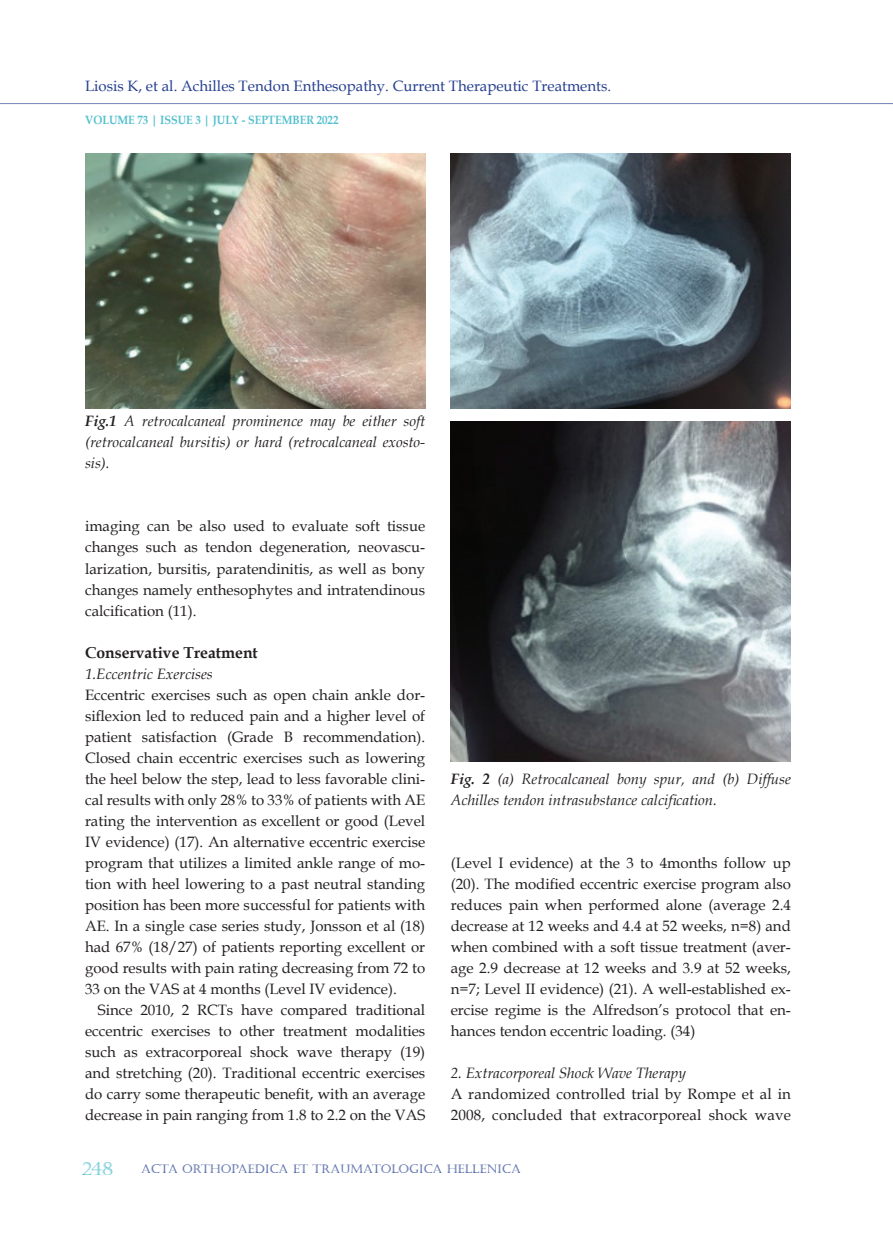
<style>
.page{position:relative;width:893px;height:1234px;background:#fff}
.page>*{position:absolute;margin:0;border:0;box-sizing:border-box;transform-origin:0 0}
.t1{font:18px "Castellar";color:#54c0ce}
.Heading_2{font:700 15.75px "Book Antiqua";color:#231f20}
.Text_body{font:15px/21px "Book Antiqua";color:#231f20;text-align:justify}
.Text_body-2{font:italic 15px/21px "Book Antiqua";color:#231f20;text-align:justify}
.t2{font:15px "Book Antiqua";color:#253f8e}
.Heading_3{font:italic 15px "Book Antiqua";color:#231f20}
.t3{font:12px "Castellar";color:#253f8e}
.t4{font:700 12px "Book Antiqua";color:#54c0ce;scale:.9 1}
.s1{font-weight:700}
</style>
<div class="page">
<hr style="left:0;top:103px;width:893px;height:3px;background:#231f20;opacity:.75">
<img style="left:85px;top:153px;width:340px;height:255px">
<img style="left:451px;top:153px;width:340px;height:255px">
<img style="left:451px;top:421px;width:340px;height:340px">
<p class="t2" style="left:85px;top:76px;width:528px">Liosis K, et al. Achilles Tendon Enthesopathy. Current Therapeutic Treatments.</p>
<p class="t4" style="left:85px;top:111px;width:283px">VOLUME 73 | ISSUE 3 | JULY - SEPTEMBER 2022</p>
<p class="Text_body-2" style="left:85px;top:410px;width:342px"><span class="s1">Fig.1</span> A retrocalcaneal prominence may be either soft (retrocalcaneal bursitis) or hard (retrocalcaneal exosto&shy;sis).</p>
<p class="Text_body" style="left:85px;top:515px;width:342px">imaging can be also used to evaluate soft tissue changes such as tendon degeneration, neovascu&shy;larization, bursitis, paratendinitis, as well as bony changes namely enthesophytes and intratendinous calcification (11).</p>
<p class="Heading_2" style="left:85px;top:641px;width:174px">Conservative Treatment</p>
<p class="Heading_3" style="left:85px;top:662px;width:129px">1.Eccentric Exercises</p>
<p class="Text_body" style="left:85px;top:683px;width:342px">Eccentric exercises such as open chain ankle dor&shy;siflexion led to reduced pain and a higher level of patient satisfaction (Grade B recommendation).<br>Closed chain eccentric exercises such as lowering the heel below the step, lead to less favorable clini&shy;cal results with only 28% to 33% of patients with AE rating the intervention as excellent or good (Level IV evidence) (17). An alternative eccentric exercise program that utilizes a limited ankle range of mo&shy;tion with heel lowering to a past neutral standing position has been more successful for patients with AE. In a single case series study, Jonsson et al (18) had 67% (18/27) of patients reporting excellent or good results with pain rating decreasing from 72 to 33 on the VAS at 4 months (Level IV evidence).</p>
<p class="Text_body" style="left:85px;top:998px;width:342px;text-indent:13px">Since 2010, 2 RCTs have compared traditional eccentric exercises to other treatment modalities such as extracorporeal shock wave therapy (19) and stretching (20). Traditional eccentric exercises do carry some therapeutic benefit, with an average decrease in pain ranging from 1.8 to 2.2 on the VAS</p>
<p class="Text_body-2" style="left:451px;top:767px;width:342px"><span class="s1">Fig. 2</span> (a) Retrocalcaneal bony spur, and (b) Diffuse<br>Achilles tendon intrasubstance calcification.</p>
<p class="Text_body" style="left:451px;top:851px;width:342px">(Level I evidence) at the 3 to 4months follow up (20). The modified eccentric exercise program also reduces pain when performed alone (average 2.4 decrease at 12 weeks and 4.4 at 52 weeks, n=8) and when combined with a soft tissue treatment (aver&shy;age 2.9 decrease at 12 weeks and 3.9 at 52 weeks, n=7; Level II evidence) (21). A well-established ex&shy;ercise regime is the Alfredson’s protocol that en&shy;hances tendon eccentric loading. (34)</p>
<p class="Heading_3" style="left:451px;top:1061px;width:237px">2. Extracorporeal Shock Wave Therapy</p>
<p class="Text_body" style="left:451px;top:1082px;width:342px">A randomized controlled trial by Rompe et al in<br>2008, concluded that extracorporeal shock wave</p>
<p class="t1" style="left:82px;top:1157px;width:33px">248</p>
<p class="t3" style="left:141px;top:1161px;width:381px">ACTA ORTHOPAEDICA ET TRAUMATOLOGICA HELLENICA</p>
</div>
